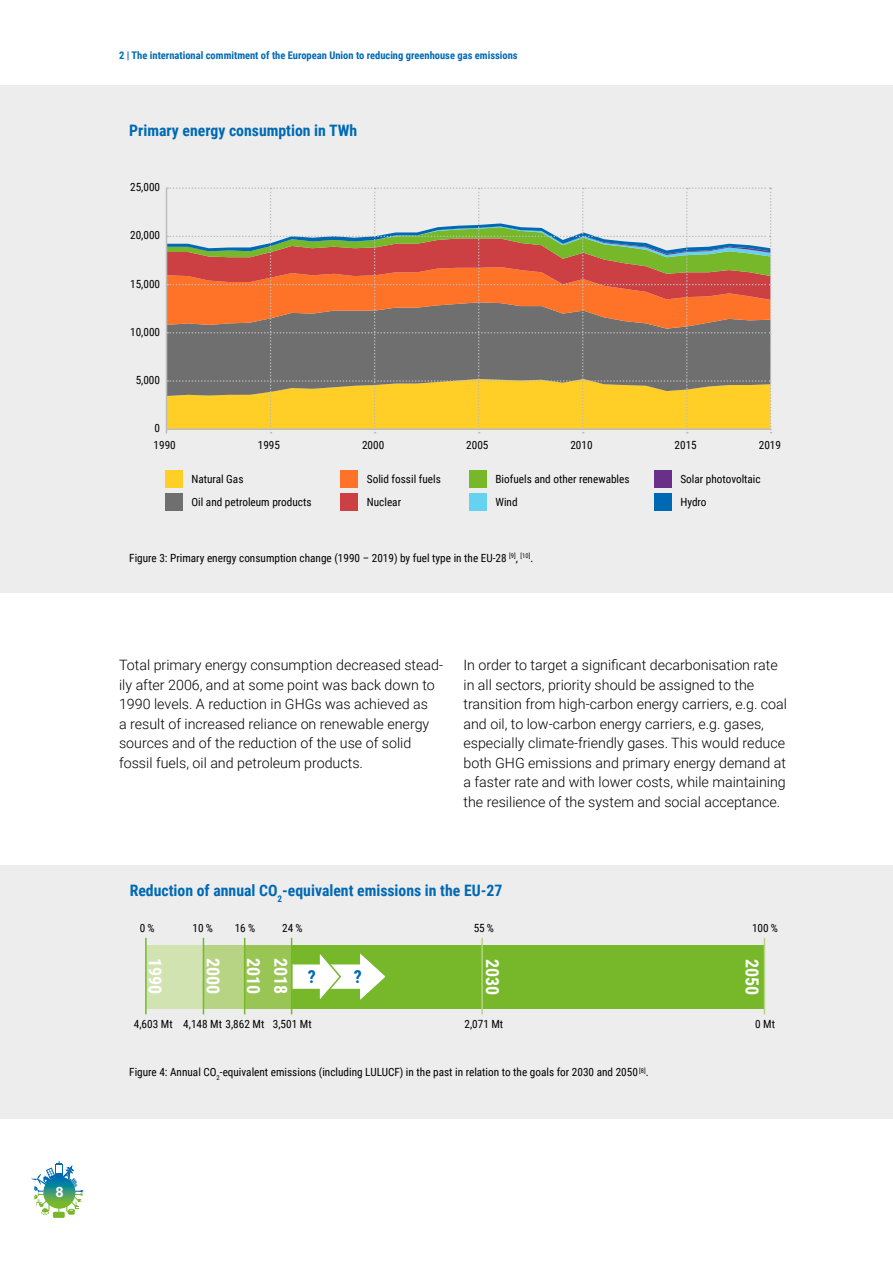
<style>
.page{position:relative;width:893px;height:1263px;background:#fff}
.page>*{position:absolute;margin:0;border:0;box-sizing:border-box;transform-origin:0 0}
.t1{font:700 18px "Roboto Condensed";color:#fff}
.t2{font:700 18px "Roboto Condensed";color:#0069b4}
.t3{font:700 15.75px "Roboto Condensed";color:#0069b4}
.t4{font:300 14.25px/19.5px "Roboto";color:#000}
.t5{font:700 14.25px "Roboto";color:#fff}
.t6{font:11.25px/22.4px "Roboto Condensed";color:#000}
.t7{font:700 10.5px "Roboto Condensed";color:#0069b4}
</style>
<div class="page">
<svg style="left:31px;top:1161px;width:52px;height:57px"></svg>
<svg style="left:43px;top:1176px;width:32px;height:33px"></svg>
<div style="left:0;top:85px;width:893px;height:507px;background:#ededed"></div>
<div style="left:165px;top:493px;width:17px;height:17px;background:#706f6f"></div>
<div style="left:341px;top:471px;width:17px;height:17px;background:#ff7328"></div>
<div style="left:341px;top:493px;width:17px;height:17px;background:#cc4043"></div>
<div style="left:469px;top:471px;width:17px;height:17px;background:#76b82a"></div>
<div style="left:654px;top:471px;width:17px;height:17px;background:#69308a"></div>
<div style="left:469px;top:493px;width:17px;height:17px;background:#64d2f0"></div>
<div style="left:654px;top:493px;width:17px;height:17px;background:#0069b4"></div>
<div style="left:165px;top:471px;width:17px;height:17px;background:#ffcf28"></div>
<hr style="left:166px;top:188px;width:1px;height:245px;background:#bcbcbc">
<svg style="left:167px;top:187px;width:605px;height:246px"></svg>
<div style="left:0;top:865px;width:893px;height:254px;background:#ededed"></div>
<div style="left:146px;top:945px;width:614px;height:63px;background:#d0e3b0"></div>
<div style="left:203px;top:945px;width:490px;height:63px;background:#b6d484"></div>
<div style="left:244px;top:945px;width:481px;height:63px;background:#99c555"></div>
<div style="left:291px;top:945px;width:471px;height:63px;background:#76b82a"></div>
<div style="left:482px;top:945px;width:282px;height:63px;background:#76b82a"></div>
<svg style="left:292px;top:953px;width:94px;height:47px"></svg>
<hr style="left:145px;top:938px;width:2px;height:76px;background:#76b82a">
<hr style="left:203px;top:938px;width:1px;height:76px;background:#76b82a">
<hr style="left:244px;top:938px;width:1px;height:76px;background:#76b82a">
<hr style="left:291px;top:938px;width:1px;height:76px;background:#76b82a">
<hr style="left:481px;top:938px;width:2px;height:76px;background:#b6d484">
<hr style="left:764px;top:938px;width:1px;height:76px;background:#b6d484">
<p class="t5" style="left:55px;top:1181px;width:10px">8</p>
<p class="t7" style="left:119px;top:48px;width:400px">2 | The international commitment of the European Union to reducing greenhouse gas emissions</p>
<p class="t3" style="left:129px;top:119px;width:230px">Primary energy consumption in TWh</p>
<p class="t6" style="left:130px;top:176px;width:31px">25,000</p>
<p class="t6" style="left:130px;top:224px;width:31px">20,000</p>
<p class="t6" style="left:130px;top:272px;width:31px">15,000</p>
<p class="t6" style="left:130px;top:320px;width:31px">10,000</p>
<p class="t6" style="left:136px;top:369px;width:26px">5,000</p>
<p class="t6" style="left:155px;top:417px;width:7px">0</p>
<p class="t6" style="left:154px;top:434px;width:24px">1990</p>
<p class="t6" style="left:258px;top:434px;width:24px">1995</p>
<p class="t6" style="left:362px;top:434px;width:24px">2000</p>
<p class="t6" style="left:466px;top:434px;width:24px">2005</p>
<p class="t6" style="left:570px;top:434px;width:24px">2010</p>
<p class="t6" style="left:675px;top:434px;width:24px">2015</p>
<p class="t6" style="left:759px;top:434px;width:24px">2019</p>
<p class="t6" style="left:191px;top:468px;width:54px">Natural Gas</p>
<p class="t6" style="left:191px;top:490px;width:122px">Oil and petroleum products</p>
<p class="t6" style="left:367px;top:468px;width:75px">Solid fossil fuels<br>Nuclear</p>
<p class="t6" style="left:495px;top:468px;width:136px">Biofuels and other renewables</p>
<p class="t6" style="left:680px;top:468px;width:82px">Solar photovoltaic</p>
<p class="t6" style="left:495px;top:490px;width:24px">Wind</p>
<p class="t6" style="left:680px;top:490px;width:28px">Hydro</p>
<p class="t6" style="left:129px;top:546px;width:406px">Figure 3: Primary energy consumption change (1990 – 2019) by fuel type in the EU-28 <sup>[9]</sup>, <sup>[10]</sup>.</p>
<p class="t4" style="left:119px;top:655px;width:326px">Total primary energy consumption decreased stead&shy;ily after 2006, and at some point was back down to 1990 levels. A reduction in GHGs was achieved as<br>a result of increased reliance on renewable energy sources and of the reduction of the use of solid fossil fuels, oil and petroleum products.</p>
<p class="t4" style="left:463px;top:655px;width:325px">In order to target a significant decarbonisation rate in all sectors, priority should be assigned to the transition from high-carbon energy carriers, e.g. coal and oil, to low-carbon energy carriers, e.g. gases, especially climate-friendly gases. This would reduce both GHG emissions and primary energy demand at a faster rate and with lower costs, while maintaining the resilience of the system and social acceptance.</p>
<p class="t3" style="left:130px;top:880px;width:374px">Reduction of annual CO<sub>2</sub>-equivalent emissions in the EU-27</p>
<p class="t6" style="left:140px;top:916px;width:16px">0 %</p>
<p class="t6" style="left:193px;top:916px;width:22px">10 %</p>
<p class="t6" style="left:235px;top:916px;width:22px">16 %</p>
<p class="t6" style="left:282px;top:916px;width:22px">24 %</p>
<p class="t6" style="left:474px;top:916px;width:22px">55 %</p>
<p class="t6" style="left:752px;top:916px;width:27px">100 %</p>
<p class="t1" style="left:168px;top:958px;width:38px;rotate:90deg">1990</p>
<p class="t1" style="left:226px;top:958px;width:38px;rotate:90deg">2000</p>
<p class="t1" style="left:266px;top:958px;width:38px;rotate:90deg">2010</p>
<p class="t1" style="left:294px;top:958px;width:38px;rotate:90deg">2018</p>
<p class="t1" style="left:505px;top:958px;width:38px;rotate:90deg">2030</p>
<p class="t1" style="left:765px;top:958px;width:38px;rotate:90deg">2050</p>
<p class="t2" style="left:308px;top:964px;width:10px">?</p>
<p class="t2" style="left:354px;top:964px;width:10px">?</p>
<p class="t6" style="left:134px;top:1012px;width:40px">4,603 Mt</p>
<p class="t6" style="left:183px;top:1012px;width:83px">4,148 Mt 3,862 Mt</p>
<p class="t6" style="left:273px;top:1012px;width:40px">3,501 Mt</p>
<p class="t6" style="left:464px;top:1012px;width:40px">2,071 Mt</p>
<p class="t6" style="left:755px;top:1012px;width:21px">0 Mt</p>
<p class="t6" style="left:129px;top:1061px;width:521px">Figure 4: Annual CO<sub>2</sub>-equivalent emissions (including LULUCF) in the past in relation to the goals for 2030 and 2050 <sup>[8]</sup>.</p>
</div>
